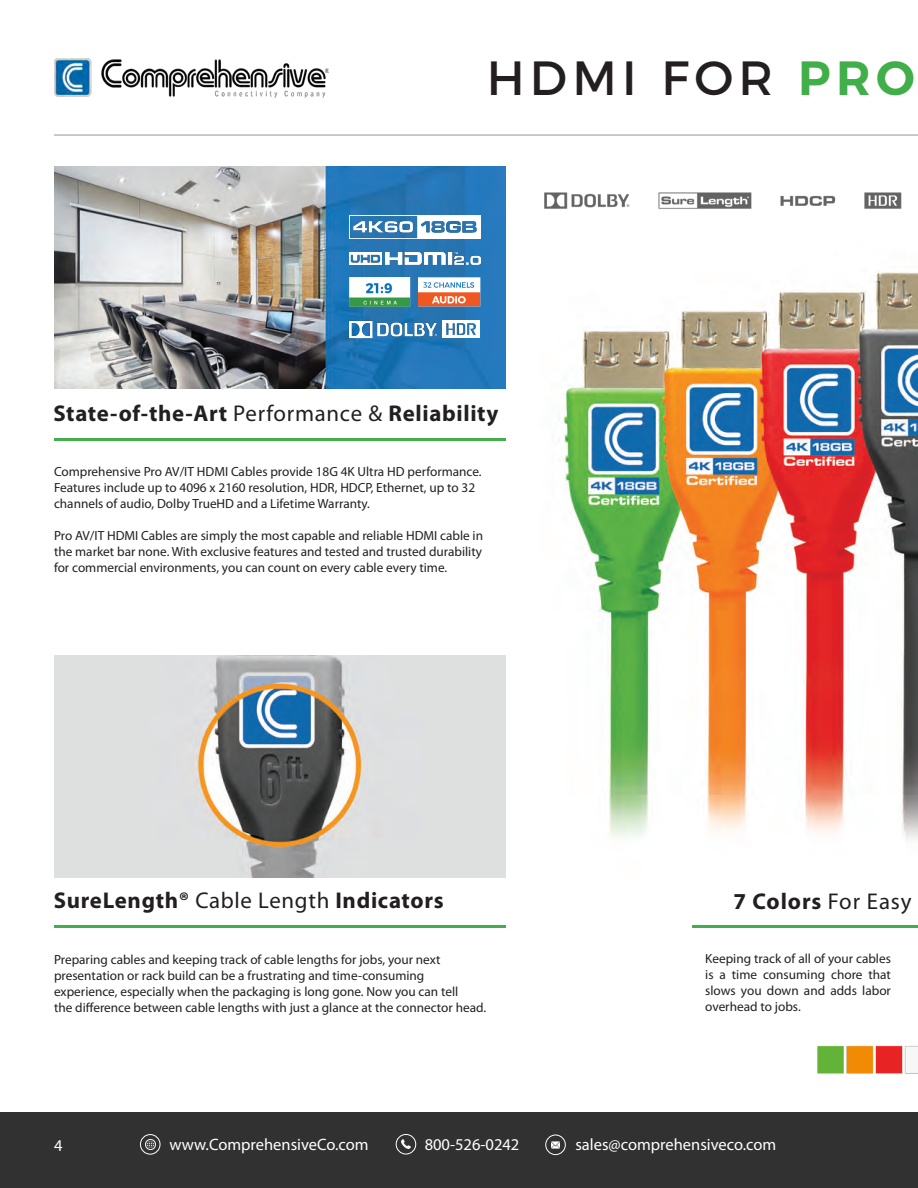
<style>
.page{position:relative;width:918px;height:1188px;background:#fff}
.page>*{position:absolute;margin:0;border:0;box-sizing:border-box;transform-origin:0 0}
.Title_03_Blue{font:48px "Montserrat";letter-spacing:.11em;color:#231f20}
.t1{font:700 22.8px "Myriad Pro";letter-spacing:.03em;color:#231f20}
.t2{font:16.5px "Myriad Pro";color:#fff}
.t3{font:13.2px/15.9px "Myriad Pro";color:#231f20}
.s1{font-weight:600;color:#40ae49}
.s2{font-weight:400}
</style>
<div class="page">
<img style="left:54px;top:59px;width:275px;height:38px">
<div style="left:0;top:1112px;width:918px;height:76px;background:#313131"></div>
<div style="left:140px;top:1134px;width:20px;height:21px;border:1px solid #fff;border-radius:50%"></div>
<div style="left:396px;top:1134px;width:20px;height:20px;border:1px solid #fff;border-radius:50%"></div>
<div style="left:545px;top:1135px;width:21px;height:20px;border:1px solid #fff;border-radius:50%"></div>
<svg style="left:401px;top:1139px;width:10px;height:10px"></svg>
<svg style="left:552px;top:1141px;width:8px;height:8px"></svg>
<svg style="left:145px;top:1139px;width:11px;height:11px"></svg>
<img style="left:54px;top:166px;width:451px;height:223px">
<hr style="left:54px;top:439px;width:451px;height:2px;background:#40ae49">
<hr style="left:54px;top:926px;width:451px;height:2px;background:#40ae49">
<hr style="left:692px;top:926px;width:226px;height:2px;background:#40ae49">
<img style="left:54px;top:655px;width:451px;height:223px">
<img style="left:556px;top:271px;width:362px;height:568px">
<hr style="left:54px;top:135px;width:864px;height:1px;background:#939598">
<img style="left:817px;top:1046px;width:101px;height:28px">
<img style="left:544px;top:192px;width:358px;height:17px">
<img style="left:385px;top:253px;width:95px;height:12px">
<img style="left:349px;top:253px;width:33px;height:11px">
<img style="left:346px;top:276px;width:137px;height:34px">
<img style="left:349px;top:215px;width:132px;height:24px">
<img style="left:348px;top:320px;width:90px;height:18px">
<img style="left:442px;top:321px;width:38px;height:16px">
<p class="Title_03_Blue" style="left:487px;top:40px;width:430px">HDMI FOR <span class="s1">PRO</span></p>
<p class="t1" style="left:53px;top:398px;width:447px">State-of-the-Art <span class="s2">Performance &amp;</span> Reliability</p>
<p class="t3" style="left:54px;top:464px;width:429px">Comprehensive Pro AV/IT HDMI Cables provide 18G 4K Ultra HD performance.</p>
<p class="t3" style="left:54px;top:480px;width:423px">Features include up to 4096 x 2160 resolution, HDR, HDCP, Ethernet, up to 32 channels of audio, Dolby TrueHD and a Lifetime Warranty.</p>
<p class="t3" style="left:54px;top:527px;width:431px">Pro AV/IT HDMI Cables are simply the most capable and reliable HDMI cable in</p>
<p class="t3" style="left:54px;top:543px;width:430px">the market bar none. With exclusive features and tested and trusted durability</p>
<p class="t3" style="left:54px;top:559px;width:395px">for commercial environments, you can count on every cable every time.</p>
<p class="t1" style="left:54px;top:886px;width:391px">SureLength® <span class="s2">Cable Length</span> Indicators</p>
<p class="t3" style="left:54px;top:951px;width:388px">Preparing cables and keeping track of cable lengths for jobs, your next</p>
<p class="t3" style="left:54px;top:967px;width:372px">presentation or rack build can be a frustrating and time-consuming</p>
<p class="t3" style="left:54px;top:983px;width:406px">experience, especially when the packaging is long gone. Now you can tell</p>
<p class="t3" style="left:54px;top:999px;width:434px">the difference between cable lengths with just a glance at the connector head.</p>
<p class="t1" style="left:733px;top:886px;width:180px">7 Colors <span class="s2">For Easy</span></p>
<p class="t3" style="left:705px;top:951px;width:187px;text-align:justify">Keeping track of all of your cables is a time consuming chore that slows you down and adds labor overhead to jobs.</p>
<p class="t2" style="left:54px;top:1135px;width:10px">4</p>
<p class="t2" style="left:169px;top:1134px;width:201px">www.ComprehensiveCo.com</p>
<p class="t2" style="left:425px;top:1134px;width:96px">800-526-0242</p>
<p class="t2" style="left:575px;top:1134px;width:202px">sales@comprehensiveco.com</p>
</div>
